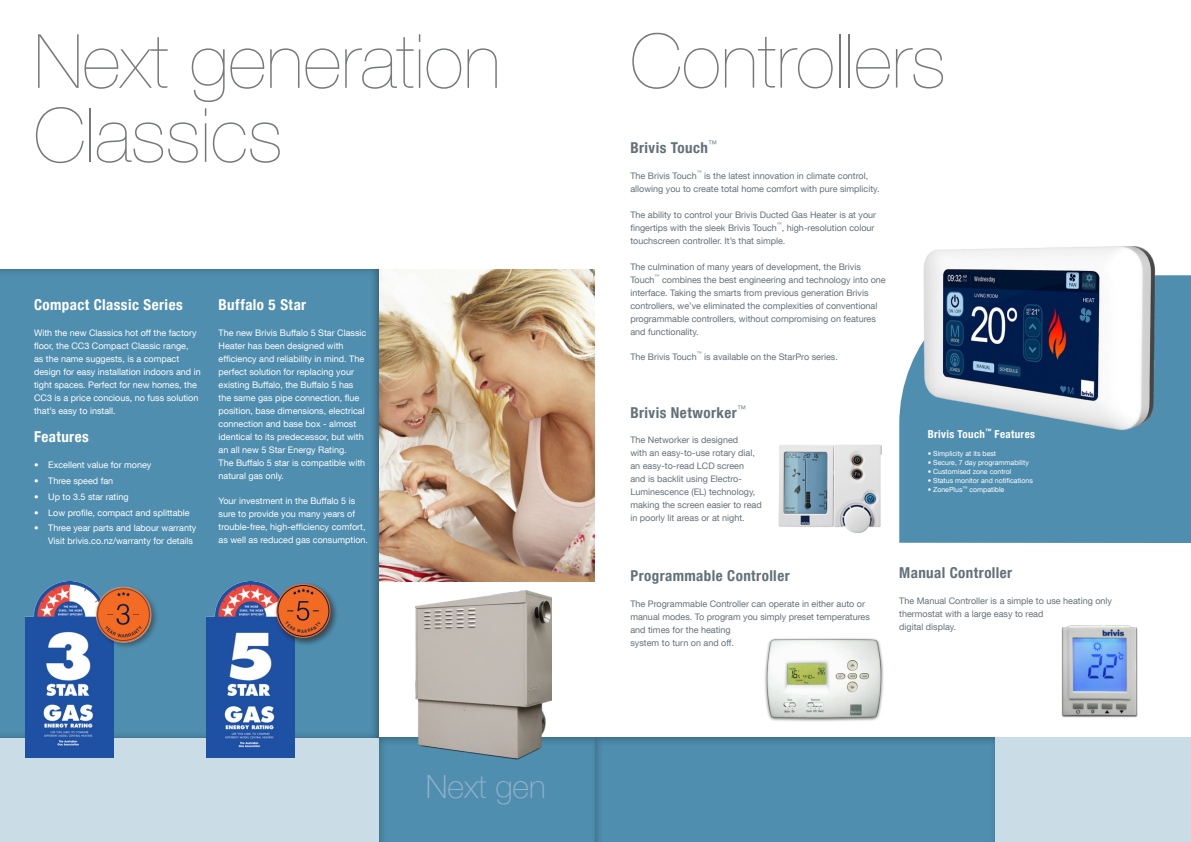
<style>
.page{position:relative;width:1191px;height:842px;background:#fff}
.page>*{position:absolute;margin:0;border:0;box-sizing:border-box;transform-origin:0 0}
.ParaStyle01-Leading{font:200 75px "Helvetica Neue LT Com";color:#76787b}
.ParaStyle16-Leading{font:200 75px "Helvetica Neue LT Com";color:#76787b}
.ParaStyle17-Leading{font:100 32px "Helvetica Neue LT Com";color:#94b2c9}
.Bodycopy_Reverse{font:700 condensed 15px "Helvetica Neue LT Com";letter-spacing:.03em;color:#637179}
.Bodycopy_Reverse-2{font:700 condensed 15px "Helvetica Neue LT Com";letter-spacing:.03em;color:#fff}
.Heading{font:700 condensed 11px "Helvetica Neue LT Com";letter-spacing:.035em;color:#fff}
.Bodycopy_Reverse-3{font:9px/13px "Helvetica Neue LT Com";color:#637179}
.Bodycopy_Reverse-4{font:9px/13px "Helvetica Neue LT Com";color:#fff}
.Bodycopy_Reverse-5{font:7px "Helvetica Neue LT Com";color:#fff}
.Heading-2{font:700 condensed 6px "Helvetica Neue LT Com";color:#fff}
.Bodycopy_Reverse-6{font:300 5px "Helvetica Neue LT Com";color:#637179}
.ParaStyle01-Leading-2{font:500 condensed 4.4px "Helvetica Neue";color:#001948}
</style>
<div class="page">
<div style="left:0;top:737px;width:595px;height:105px;background:#cadde7"></div>
<div style="left:378px;top:735px;width:218px;height:107px;background:#4f8eaf"></div>
<div style="left:0;top:268px;width:380px;height:470px;background:#4f8eaf"></div>
<img style="left:26px;top:581px;width:87px;height:176px">
<img style="left:207px;top:581px;width:88px;height:176px">
<img style="left:379px;top:269px;width:216px;height:312px">
<div style="left:93px;top:585px;width:66px;height:65px;background:#231f20;opacity:.5"></div>
<img style="left:92px;top:583px;width:63px;height:62px">
<div style="left:274px;top:581px;width:65px;height:65px;background:#231f20;opacity:.5"></div>
<div style="left:275px;top:582px;width:65px;height:65px;background:#231f20;opacity:.25"></div>
<svg style="left:276px;top:584px;width:54px;height:54px"></svg>
<svg style="left:293px;top:588px;width:21px;height:7px"></svg>
<div style="left:278px;top:585px;width:51px;height:51px;border:1px solid #001948;border-radius:50%"></div>
<img style="left:415px;top:591px;width:136px;height:169px">
<div style="left:995px;top:737px;width:196px;height:105px;background:#cadde7"></div>
<div style="left:593px;top:735px;width:402px;height:107px;background:#4f8eaf"></div>
<svg style="left:899px;top:275px;width:292px;height:268px;background:#5a95b4"></svg>
<img style="left:917px;top:246px;width:256px;height:199px">
<img style="left:779px;top:445px;width:102px;height:87px">
<img style="left:765px;top:638px;width:119px;height:83px">
<img style="left:1061px;top:625px;width:77px;height:93px">
<svg style="left:285px;top:601px;width:36px;height:32px"></svg>
<p class="ParaStyle01-Leading" style="left:34px;top:17px;width:468px">Next generation</p>
<p class="ParaStyle16-Leading" style="left:34px;top:91px;width:250px">Classics</p>
<p class="Bodycopy_Reverse-2" style="left:34px;top:295px;width:150px">Compact Classic Series</p>
<p class="Bodycopy_Reverse-4" style="left:34px;top:326px;width:168px">With the new Classics hot off the factory floor, the CC3 Compact Classic range,<br>as the name suggests, is a compact design for easy installation indoors and in tight spaces. Perfect for new homes, the CC3 is a price concious, no fuss solution that’s easy to install.</p>
<p class="Bodycopy_Reverse-2" style="left:34px;top:428px;width:56px">Features</p>
<p class="Bodycopy_Reverse-4" style="left:34px;top:458px;width:119px">• Excellent value for money</p>
<p class="Bodycopy_Reverse-4" style="left:34px;top:474px;width:81px">• Three speed fan</p>
<p class="Bodycopy_Reverse-4" style="left:34px;top:490px;width:96px">• Up to 3.5 star rating</p>
<p class="Bodycopy_Reverse-4" style="left:34px;top:506px;width:157px">• Low profile, compact and splittable</p>
<p class="Bodycopy_Reverse-4" style="left:48px;top:521px;width:150px;text-indent:-14px">• Three year parts and labour warranty<br>Visit brivis.co.nz/warranty for details</p>
<p class="Bodycopy_Reverse-2" style="left:219px;top:295px;width:89px">Buffalo 5 Star</p>
<p class="Bodycopy_Reverse-4" style="left:219px;top:326px;width:149px">The new Brivis Buffalo 5 Star Classic Heater has been designed with efficiency and reliability in mind. The perfect solution for replacing your existing Buffalo, the Buffalo 5 has the same gas pipe connection, flue position, base dimensions, electrical connection and base box - almost identical to its predecessor, but with an all new 5 Star Energy Rating.<br>The Buffalo 5 star is compatible with natural gas only.</p>
<p class="Bodycopy_Reverse-4" style="left:219px;top:494px;width:151px">Your investment in the Buffalo 5 is sure to provide you many years of trouble-free, high-efficiency comfort, as well as reduced gas consumption.</p>
<p class="ParaStyle01-Leading-2" style="left:301px;top:628px;width:4px">A</p>
<p class="ParaStyle17-Leading" style="left:426px;top:767px;width:122px">Next gen</p>
<p class="ParaStyle01-Leading" style="left:630px;top:17px;width:317px">Controllers</p>
<p class="Bodycopy_Reverse" style="left:630px;top:139px;width:88px">Brivis Touch<sup>™</sup></p>
<p class="Bodycopy_Reverse-3" style="left:630px;top:169px;width:68px">The Brivis Touch</p>
<p class="Bodycopy_Reverse-6" style="left:697px;top:169px;width:6px">™</p>
<p class="Bodycopy_Reverse-3" style="left:630px;top:169px;width:251px;text-indent:74px">is the latest innovation in climate control, allowing you to create total home comfort with pure simplicity.</p>
<p class="Bodycopy_Reverse-3" style="left:630px;top:208px;width:247px">The ability to control your Brivis Ducted Gas Heater is at your fingertips with the sleek Brivis Touch</p>
<p class="Bodycopy_Reverse-6" style="left:777px;top:221px;width:6px">™</p>
<p class="Bodycopy_Reverse-3" style="left:630px;top:221px;width:245px;text-indent:151px">, high-resolution colour touchscreen controller. It’s that simple.</p>
<p class="Bodycopy_Reverse-3" style="left:630px;top:260px;width:232px">The culmination of many years of development, the Brivis<br>Touch</p>
<p class="Bodycopy_Reverse-6" style="left:654px;top:273px;width:6px">™</p>
<p class="Bodycopy_Reverse-3" style="left:630px;top:273px;width:257px;text-indent:32px">combines the best engineering and technology into one interface. Taking the smarts from previous generation Brivis controllers, we’ve eliminated the complexities of conventional programmable controllers, without compromising on features and functionality.</p>
<p class="Bodycopy_Reverse-3" style="left:630px;top:350px;width:68px">The Brivis Touch</p>
<p class="Bodycopy_Reverse-6" style="left:697px;top:351px;width:6px">™</p>
<p class="Bodycopy_Reverse-3" style="left:704px;top:350px;width:135px">is available on the StarPro series.</p>
<p class="Bodycopy_Reverse" style="left:630px;top:403px;width:117px">Brivis Networker<sup>™</sup></p>
<p class="Bodycopy_Reverse-3" style="left:630px;top:433px;width:133px">The Networker is designed<br>with an easy-to-use rotary dial, an easy-to-read LCD screen<br>and is backlit using Electro-<br>Luminescence (EL) technology, making the screen easier to read in poorly lit areas or at night.</p>
<p class="Bodycopy_Reverse" style="left:630px;top:567px;width:161px">Programmable Controller</p>
<p class="Bodycopy_Reverse-3" style="left:630px;top:597px;width:241px">The Programmable Controller can operate in either auto or manual modes. To program you simply preset temperatures and times for the heating<br>system to turn on and off.</p>
<p class="Heading-2" style="left:985px;top:428px;width:7px">™</p>
<p class="Heading" style="left:927px;top:428px;width:59px">Brivis Touch</p>
<p class="Heading" style="left:994px;top:428px;width:42px">Features</p>
<p class="Bodycopy_Reverse-5" style="left:927px;top:449px;width:70px">• Simplicity at its best</p>
<p class="Bodycopy_Reverse-5" style="left:927px;top:458px;width:103px">• Secure, 7 day programmability</p>
<p class="Bodycopy_Reverse-5" style="left:927px;top:467px;width:85px">• Customised zone control</p>
<p class="Bodycopy_Reverse-5" style="left:927px;top:476px;width:107px">• Status monitor and notifications</p>
<p class="Bodycopy_Reverse-5" style="left:927px;top:485px;width:78px">• ZonePlus<sup>™</sup> compatible</p>
<p class="Bodycopy_Reverse" style="left:899px;top:564px;width:114px">Manual Controller</p>
<p class="Bodycopy_Reverse-3" style="left:899px;top:594px;width:214px">The Manual Controller is a simple to use heating only thermostat with a large easy to read<br>digital display.</p>
</div>
